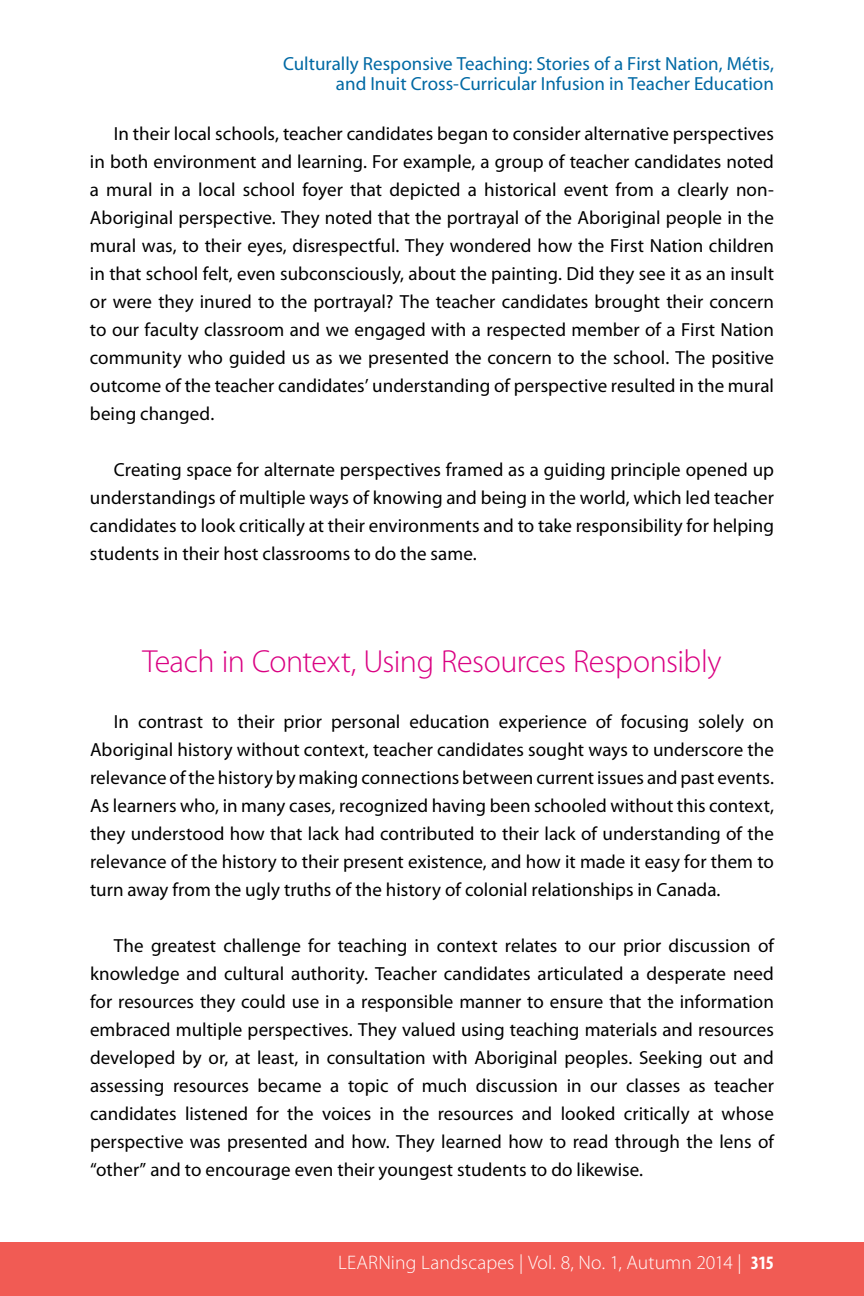
<style>
.page{position:relative;width:864px;height:1296px;background:#fff}
.page>*{position:absolute;margin:0;border:0;box-sizing:border-box;transform-origin:0 0}
.t1{font:300 32px "Myriad Pro";letter-spacing:-.015em;color:#da0082}
.t2{font:300 19.6px "Myriad Pro";letter-spacing:.005em;color:#fff}
.t3{font:19px/28px "Myriad Pro";color:#000;text-align:justify}
.t4{font:19px/20px "Myriad Pro";color:#0069a4;text-align:right}
.s1{font-weight:700;font-stretch:condensed;font-size:19px}
</style>
<div class="page">
<div style="left:0;top:1242px;width:864px;height:54px;background:#f15b54"></div>
<p class="t4" style="left:283px;top:54px;width:492px">Culturally Responsive Teaching: Stories of a First Nation, Métis, and Inuit Cross-Curricular Infusion in Teacher Education</p>
<p class="t3" style="left:90px;top:120px;width:686px;text-indent:24px">In their local schools, teacher candidates began to consider alternative perspectives in both environment and learning. For example, a group of teacher candidates noted a mural in a local school foyer that depicted a historical event from a clearly non-Aboriginal perspective. They noted that the portrayal of the Aboriginal people in the mural was, to their eyes, disrespectful. They wondered how the First Nation children in that school felt, even subconsciously, about the painting. Did they see it as an insult or were they inured to the portrayal? The teacher candidates brought their concern to our faculty classroom and we engaged with a respected member of a First Nation community who guided us as we presented the concern to the school. The positive outcome of the teacher candidates’ understanding of perspective resulted in the mural being changed.</p>
<p class="t3" style="left:90px;top:456px;width:686px;text-indent:24px">Creating space for alternate perspectives framed as a guiding principle opened up understandings of multiple ways of knowing and being in the world, which led teacher candidates to look critically at their environments and to take responsibility for helping students in their host classrooms to do the same.</p>
<h1 class="t1" style="left:142px;top:644px;width:581px">Teach in Context, Using Resources Responsibly</h1>
<p class="t3" style="left:90px;top:708px;width:686px;text-indent:24px">In contrast to their prior personal education experience of focusing solely on Aboriginal history without context, teacher candidates sought ways to underscore the relevance of the history by making connections between current issues and past events.<br>As learners who, in many cases, recognized having been schooled without this context, they understood how that lack had contributed to their lack of understanding of the relevance of the history to their present existence, and how it made it easy for them to turn away from the ugly truths of the history of colonial relationships in Canada.</p>
<p class="t3" style="left:90px;top:932px;width:686px;text-indent:24px">The greatest challenge for teaching in context relates to our prior discussion of knowledge and cultural authority. Teacher candidates articulated a desperate need for resources they could use in a responsible manner to ensure that the information embraced multiple perspectives. They valued using teaching materials and resources developed by or, at least, in consultation with Aboriginal peoples. Seeking out and assessing resources became a topic of much discussion in our classes as teacher candidates listened for the voices in the resources and looked critically at whose perspective was presented and how. They learned how to read through the lens of “other” and to encourage even their youngest students to do likewise.</p>
<p class="t2" style="left:338px;top:1252px;width:437px">LEARNing Landscapes | Vol. 8, No. 1, Autumn 2014 | <span class="s1">315</span></p>
</div>
